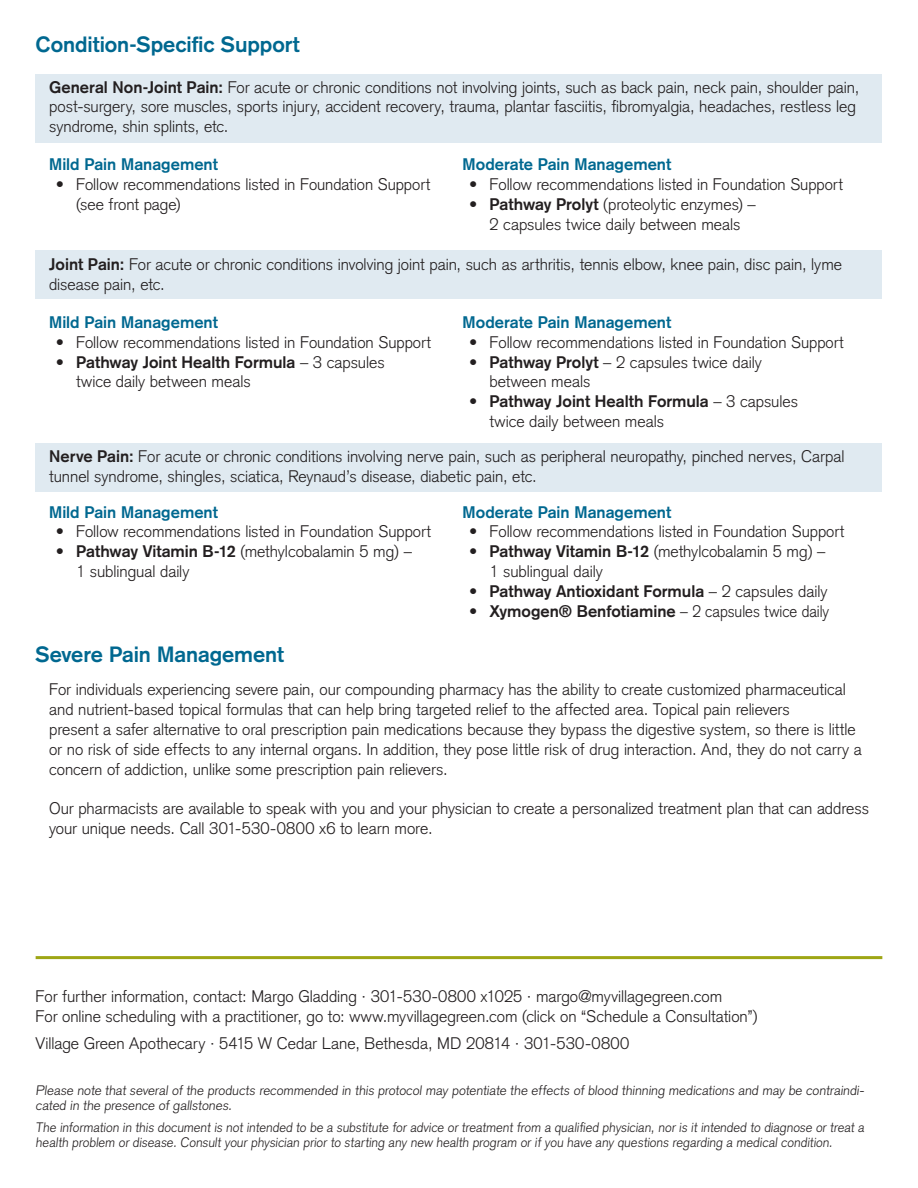
<style>
.page{position:relative;width:918px;height:1188px;background:#fff}
.page>*{position:absolute;margin:0;border:0;box-sizing:border-box;transform-origin:0 0}
.t1{font:700 21.75px "Akzidenz Grotesk";letter-spacing:-.005em;color:#006890}
.t2{font:300 16.5px/19.8px "Akzidenz Grotesk";color:#231f20}
.t3{font:700 16.5px "Akzidenz Grotesk";color:#006890}
.t4{font:700 16.5px "Akzidenz Grotesk";color:#231f20}
.t5{font:300 13.5px/15px "Akzidenz Grotesk";color:#231f20}
.s1{font-weight:700}
.s2{font-weight:300}
</style>
<div class="page">
<div style="left:36px;top:74px;width:846px;height:68px;background:#e0eaf1"></div>
<div style="left:36px;top:443px;width:846px;height:49px;background:#e0eaf1"></div>
<div style="left:36px;top:250px;width:846px;height:49px;background:#e0eaf1"></div>
<hr style="left:36px;top:956px;width:846px;height:3px;background:#9ea615">
<h1 class="t1" style="left:36px;top:32px;width:266px">Condition-Specific Support</h1>
<p class="t2" style="left:49px;top:77px;width:812px"><span class="s1">General Non-Joint Pain:</span> For acute or chronic conditions not involving joints, such as back pain, neck pain, shoulder pain, post-surgery, sore muscles, sports injury, accident recovery, trauma, plantar fasciitis, fibromyalgia, headaches, restless leg syndrome, shin splints, etc.</p>
<p class="t3" style="left:49px;top:155px;width:170px">Mild Pain Management</p>
<p class="t2" style="left:76px;top:175px;width:356px;text-indent:-20px">• Follow recommendations listed in Foundation Support (see front page)</p>
<p class="t3" style="left:463px;top:155px;width:210px">Moderate Pain Management</p>
<p class="t2" style="left:469px;top:175px;width:375px">• Follow recommendations listed in Foundation Support</p>
<p class="t2" style="left:469px;top:194px;width:288px;text-align:center"><span class="s1">• Pathway Prolyt</span> (proteolytic enzymes) –<br>2 capsules twice daily between meals</p>
<p class="t2" style="left:49px;top:254px;width:794px"><span class="s1">Joint Pain:</span> For acute or chronic conditions involving joint pain, such as arthritis, tennis elbow, knee pain, disc pain, lyme disease pain, etc.</p>
<p class="t3" style="left:49px;top:312px;width:170px">Mild Pain Management</p>
<p class="t2" style="left:56px;top:332px;width:377px">• Follow recommendations listed in Foundation Support</p>
<p class="t2" style="left:76px;top:352px;width:310px;text-indent:-20px"><span class="s1">• Pathway Joint Health Formula</span> – 3 capsules twice daily between meals</p>
<p class="t3" style="left:462px;top:312px;width:210px">Moderate Pain Management</p>
<p class="t2" style="left:469px;top:332px;width:376px">• Follow recommendations listed in Foundation Support</p>
<p class="t2" style="left:489px;top:352px;width:274px;text-indent:-20px"><span class="s1">• Pathway Prolyt</span> – 2 capsules twice daily between meals</p>
<p class="t2" style="left:489px;top:392px;width:310px;text-indent:-20px"><span class="s1">• Pathway Joint Health Formula</span> – 3 capsules twice daily between meals</p>
<p class="t2" style="left:49px;top:446px;width:797px"><span class="s1">Nerve Pain:</span> For acute or chronic conditions involving nerve pain, such as peripheral neuropathy, pinched nerves, Carpal tunnel syndrome, shingles, sciatica, Reynaud’s disease, diabetic pain, etc.</p>
<p class="t3" style="left:49px;top:502px;width:170px">Mild Pain Management</p>
<p class="t2" style="left:56px;top:522px;width:377px">• Follow recommendations listed in Foundation Support</p>
<p class="t2" style="left:76px;top:542px;width:337px;text-indent:-20px"><span class="s1">• Pathway Vitamin B-12</span> (methylcobalamin 5 mg) –<br>1 sublingual daily</p>
<p class="t3" style="left:462px;top:502px;width:210px">Moderate Pain Management</p>
<p class="t2" style="left:469px;top:522px;width:377px">• Follow recommendations listed in Foundation Support</p>
<p class="t2" style="left:489px;top:542px;width:337px;text-indent:-20px"><span class="s1">• Pathway Vitamin B-12</span> (methylcobalamin 5 mg) –<br>1 sublingual daily</p>
<p class="t4" style="left:469px;top:581px;width:360px">• Pathway Antioxidant Formula <span class="s2">– 2 capsules daily</span></p>
<p class="t4" style="left:469px;top:601px;width:361px">• Xymogen® Benfotiamine <span class="s2">– 2 capsules twice daily</span></p>
<h1 class="t1" style="left:36px;top:642px;width:250px">Severe Pain Management</h1>
<p class="t2" style="left:49px;top:680px;width:814px">For individuals experiencing severe pain, our compounding pharmacy has the ability to create customized pharmaceutical and nutrient-based topical formulas that can help bring targeted relief to the affected area. Topical pain relievers<br>present a safer alternative to oral prescription pain medications because they bypass the digestive system, so there is little or no risk of side effects to any internal organs. In addition, they pose little risk of drug interaction. And, they do not carry a concern of addiction, unlike some prescription pain relievers.</p>
<p class="t2" style="left:49px;top:799px;width:822px">Our pharmacists are available to speak with you and your physician to create a personalized treatment plan that can address your unique needs. Call 301-530-0800 x6 to learn more.</p>
<p class="t2" style="left:36px;top:987px;width:724px">For further information, contact: Margo Gladding · 301-530-0800 x1025 · margo@myvillagegreen.com<br>For online scheduling with a practitioner, go to: www.myvillagegreen.com (click on “Schedule a Consultation”)</p>
<p class="t2" style="left:36px;top:1033px;width:595px">Village Green Apothecary · 5415 W Cedar Lane, Bethesda, MD 20814 · 301-530-0800</p>
<p class="t5" style="left:36px;top:1083px;width:832px">Please note that several of the products recommended in this protocol may potentiate the effects of blood thinning medications and may be contraindi&shy;cated in the presence of gallstones.</p>
<p class="t5" style="left:36px;top:1120px;width:832px">The information in this document is not intended to be a substitute for advice or treatment from a qualified physician, nor is it intended to diagnose or treat a health problem or disease. Consult your physician prior to starting any new health program or if you have any questions regarding a medical condition.</p>
</div>
